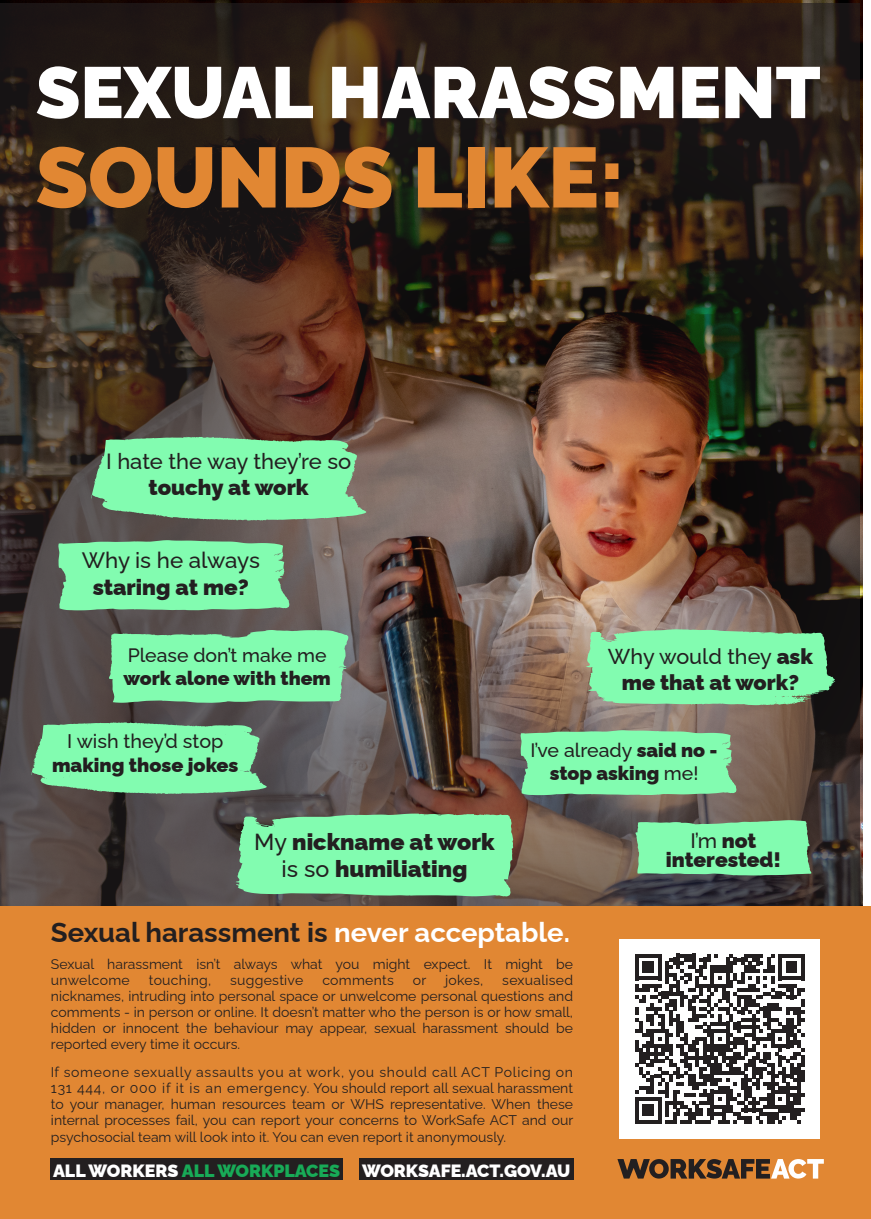
<style>
.page{position:relative;width:871px;height:1219px;background:#fff}
.page>*{position:absolute;margin:0;border:0;box-sizing:border-box;transform-origin:0 0}
.t1{font:900 85px "Raleway";color:#e18733}
.t2{font:900 72.3px "Raleway";color:#fff}
.t3{font:700 27.4px "Raleway";color:#231f20}
.t4{font:900 23.2px/27.8px "Raleway";color:#231f20;text-align:center}
.t5{font:500 22.3px/26.7px "Raleway";letter-spacing:-.01em;color:#231f20;text-align:center}
.t6{font:500 21.9px/26.3px "Raleway";color:#231f20;text-align:center}
.t7{font:900 21.5px/25.8px "Raleway";color:#231f20;text-align:center}
.t8{font:900 20.9px "Raleway";color:#231f20}
.t9{font:500 20.9px "Raleway";color:#231f20}
.t10{font:900 19.7px/23.6px "Raleway";color:#231f20;text-align:center}
.t11{font:900 19.5px/23.4px "Raleway";color:#231f20;text-align:center}
.t12{font:500 19.4px/23.3px "Raleway";color:#231f20}
.t13{font:900 17.8px "Raleway";color:#18aa57}
.t14{font:900 17.8px "Raleway";color:#fff}
.t15{font:14px/16px "Raleway";color:#231f20;text-align:justify}
.t16{font:14px "Raleway";letter-spacing:.02em;color:#231f20}
.s1{font-weight:900}
.s2{font-weight:500}
.s3{color:#fff}
</style>
<div class="page">
<img style="left:0;top:3px;width:859px;height:903px">
<div style="left:0;top:906px;width:870px;height:313px;background:#e18733"></div>
<svg style="left:58px;top:540px;width:231px;height:70px;background:#7fefa9"></svg>
<svg style="left:31px;top:722px;width:236px;height:72px;background:#7be1a0"></svg>
<svg style="left:109px;top:630px;width:239px;height:73px;background:#7eeca7"></svg>
<svg style="left:235px;top:814px;width:278px;height:83px;background:#7eeda7"></svg>
<svg style="left:585px;top:629px;width:249px;height:76px;background:#7ee7a4"></svg>
<svg style="left:91px;top:436px;width:275px;height:85px;background:#7ce09f"></svg>
<svg style="left:520px;top:730px;width:216px;height:65px;background:#81efa9"></svg>
<svg style="left:635px;top:820px;width:176px;height:55px;background:#7eeda7"></svg>
<div style="left:619px;top:939px;width:200px;height:200px;background:#fff"></div>
<svg style="left:635px;top:954px;width:169px;height:170px"></svg>
<svg style="left:617px;top:1159px;width:206px;height:20px"></svg>
<div style="left:50px;top:1158px;width:293px;height:22px;background:#231f20"></div>
<div style="left:359px;top:1158px;width:214px;height:22px;background:#231f20"></div>
<p class="t2" style="left:36px;top:35px;width:786px">SEXUAL HARASSMENT</p>
<p class="t1" style="left:36px;top:110px;width:590px">SOUNDS LIKE:</p>
<p class="t6" style="left:106px;top:445px;width:246px">I hate the way they’re so <span class="s1">touchy at work</span></p>
<p class="t5" style="left:82px;top:544px;width:180px">Why is he always <span class="s1">staring at me?</span></p>
<p class="t12" style="left:123px;top:641px;width:209px">Please don’t make me <span class="s1">work alone with them</span></p>
<p class="t10" style="left:52px;top:727px;width:188px"><span class="s2">I wish they’d stop </span>making those jokes</p>
<p class="t4" style="left:254px;top:825px;width:242px"><span class="s2">My</span> nickname at work <span class="s2">is so</span> humiliating</p>
<p class="t7" style="left:607px;top:642px;width:206px"><span class="s2">Why would they</span> ask me that at work?</p>
<p class="t11" style="left:530px;top:736px;width:188px"><span class="s2">I’ve already</span> said no - stop asking <span class="s2">me!</span></p>
<p class="t9" style="left:690px;top:824px;width:67px">I’m <span class="s1">not</span></p>
<p class="t8" style="left:665px;top:843px;width:117px">interested!</p>
<p class="t3" style="left:51px;top:910px;width:520px">Sexual harassment is <span class="s3">never acceptable.</span></p>
<p class="t15" style="left:51px;top:955px;width:523px">Sexual harassment isn’t always what you might expect. It might be unwelcome</p>
<p class="t15" style="left:51px;top:971px;width:523px;text-indent:451px">sexualised nicknames, intruding into personal space or unwelcome personal questions and comments - in person or online. It doesn’t matter who the person is or how small, hidden or innocent the behaviour may appear, sexual harassment should be reported every time it occurs.</p>
<p class="t15" style="left:51px;top:1062px;width:523px;line-height:16.4px">If someone sexually assaults you at work, you should call ACT Policing on 131 444, or 000 if it is an emergency. You should report all sexual harassment to your manager, human resources team or WHS representative. When these internal processes fail, you can report your concerns to WorkSafe ACT and our psychosocial team will look into it. You can even report it anonymously.</p>
<p class="t16" style="left:149px;top:969px;width:64px">touching,</p>
<p class="t16" style="left:230px;top:969px;width:75px">suggestive</p>
<p class="t16" style="left:322px;top:969px;width:73px">comments</p>
<p class="t15" style="left:413px;top:971px;width:15px">or</p>
<p class="t15" style="left:445px;top:971px;width:40px">jokes,</p>
<p class="t13" style="left:53px;top:1156px;width:288px"><span class="s3">ALL WORKERS</span> ALL WORKPLACES</p>
<p class="t14" style="left:362px;top:1156px;width:210px">WORKSAFE.ACT.GOV.AU</p>
</div>
